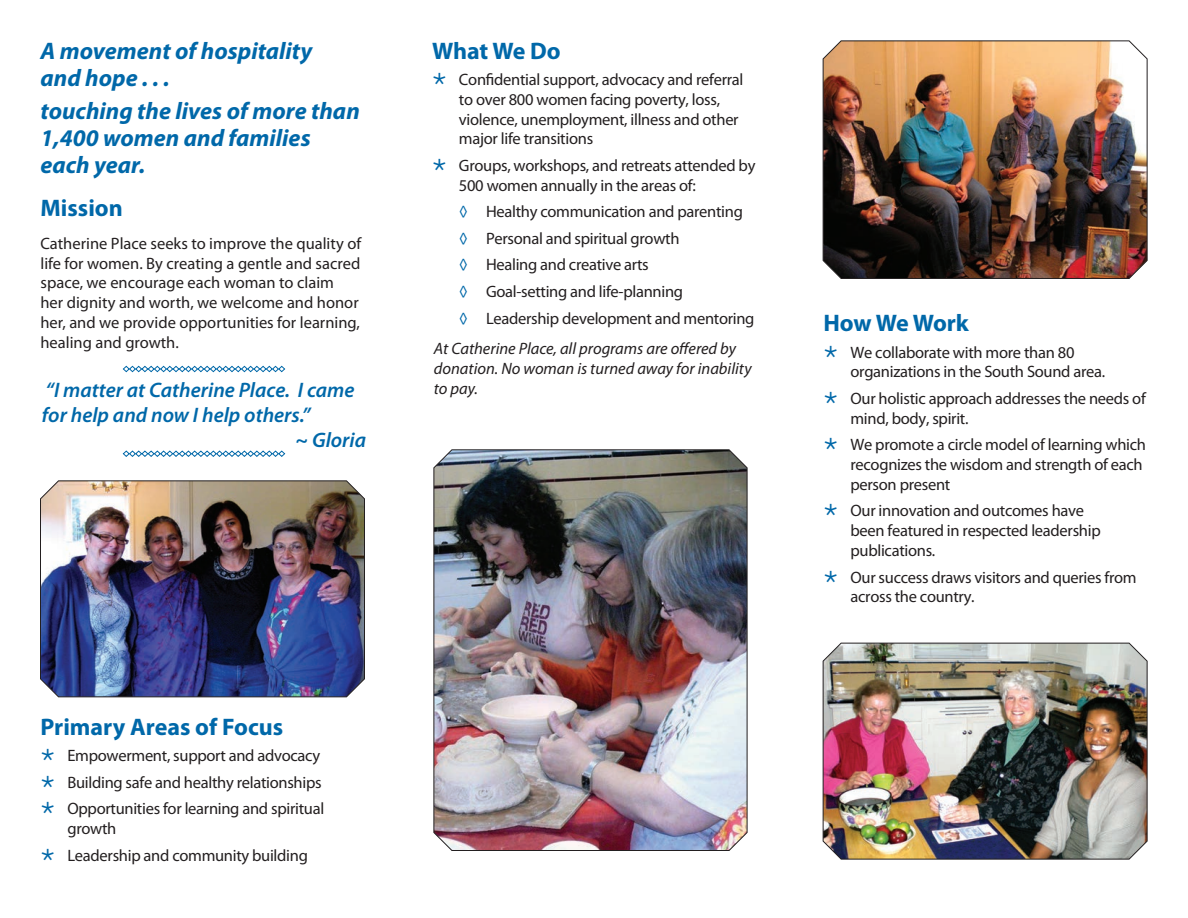
<style>
.page{position:relative;width:1188px;height:918px;background:#fff}
.page>*{position:absolute;margin:0;border:0;box-sizing:border-box;transform-origin:0 0}
.CP_brochure_header{font:italic 700 24px/27px "Myriad Pro";color:#0068a9}
.CP_brochure_header-2{font:700 24px "Myriad Pro";color:#0068a9}
.CP_brochure_copy{font:italic 600 21px/25.2px "Myriad Pro";color:#0068a9}
.CP_brochure_copy-2{font:16.5px/19.8px "Myriad Pro";letter-spacing:-.02em;color:#231f20}
.CP_brochure_copy-3{font:16.5px/19.8px "Myriad Pro";color:#231f20}
.CP_brochure_copy-4{font:italic 16.5px/19.8px "Myriad Pro";color:#231f20}
.s1{color:#0068a9}
</style>
<div class="page">
<img style="left:822px;top:40px;width:326px;height:239px">
<img style="left:822px;top:642px;width:326px;height:218px">
<img style="left:40px;top:480px;width:325px;height:218px">
<img style="left:433px;top:449px;width:315px;height:402px">
<svg style="left:123px;top:366px;width:162px;height:6px"></svg>
<svg style="left:123px;top:450px;width:162px;height:7px"></svg>
<p class="CP_brochure_header" style="left:40px;top:36px;width:273px">A movement of hospitality</p>
<p class="CP_brochure_header" style="left:40px;top:63px;width:131px">and hope . . .</p>
<p class="CP_brochure_header" style="left:40px;top:97px;width:321px">touching the lives of more than<br>1,400 women and families</p>
<p class="CP_brochure_header" style="left:40px;top:151px;width:106px">each year.</p>
<p class="CP_brochure_header-2" style="left:40px;top:192px;width:84px">Mission</p>
<p class="CP_brochure_copy-3" style="left:40px;top:233px;width:322px">Catherine Place seeks to improve the quality of life for women. By creating a gentle and sacred space, we encourage each woman to claim<br>her dignity and worth, we welcome and honor her, and we provide opportunities for learning, healing and growth.</p>
<p class="CP_brochure_copy" style="left:42px;top:377px;width:314px">“I matter at Catherine Place. I came for help and now I help others.”</p>
<p class="CP_brochure_copy" style="left:296px;top:427px;width:72px">~ Gloria</p>
<p class="CP_brochure_header-2" style="left:40px;top:711px;width:244px">Primary Areas of Focus</p>
<p class="CP_brochure_copy-2" style="left:67px;top:746px;width:254px">Empowerment, support and advocacy</p>
<p class="CP_brochure_copy-2" style="left:67px;top:772px;width:256px">Building safe and healthy relationships</p>
<p class="CP_brochure_copy-2" style="left:67px;top:799px;width:258px">Opportunities for learning and spiritual growth</p>
<p class="CP_brochure_copy-2" style="left:67px;top:845px;width:242px">Leadership and community building</p>
<p class="CP_brochure_header-2" style="left:432px;top:35px;width:130px">What We Do</p>
<p class="CP_brochure_copy-2" style="left:459px;top:69px;width:286px">Confidential support, advocacy and referral to over 800 women facing poverty, loss, violence, unemployment, illness and other major life transitions</p>
<p class="CP_brochure_copy-2" style="left:459px;top:155px;width:298px">Groups, workshops, and retreats attended by<br>500 women annually in the areas of:</p>
<p class="CP_brochure_copy-2" style="left:459px;top:202px;width:285px"><span class="s1">◊</span> Healthy communication and parenting</p>
<p class="CP_brochure_copy-2" style="left:459px;top:228px;width:222px"><span class="s1">◊</span> Personal and spiritual growth</p>
<p class="CP_brochure_copy-2" style="left:459px;top:255px;width:191px"><span class="s1">◊</span> Healing and creative arts</p>
<p class="CP_brochure_copy-2" style="left:459px;top:281px;width:226px"><span class="s1">◊</span> Goal-setting and life-planning</p>
<p class="CP_brochure_copy-2" style="left:459px;top:308px;width:297px"><span class="s1">◊</span> Leadership development and mentoring</p>
<p class="CP_brochure_header-2" style="left:824px;top:307px;width:147px">How We Work</p>
<p class="CP_brochure_copy-2" style="left:850px;top:342px;width:256px">We collaborate with more than 80 organizations in the South Sound area.</p>
<p class="CP_brochure_copy-2" style="left:850px;top:388px;width:297px">Our holistic approach addresses the needs of mind, body, spirit.</p>
<p class="CP_brochure_copy-2" style="left:850px;top:435px;width:297px">We promote a circle model of learning which recognizes the wisdom and strength of each person present</p>
<p class="CP_brochure_copy-2" style="left:850px;top:501px;width:252px">Our innovation and outcomes have been featured in respected leadership publications.</p>
<p class="CP_brochure_copy-2" style="left:850px;top:567px;width:288px">Our success draws visitors and queries from across the country.</p>
<p class="CP_brochure_copy-4" style="left:434px;top:339px;width:319px">At Catherine Place, all programs are offered by donation. No woman is turned away for inability to pay.</p>
</div>
